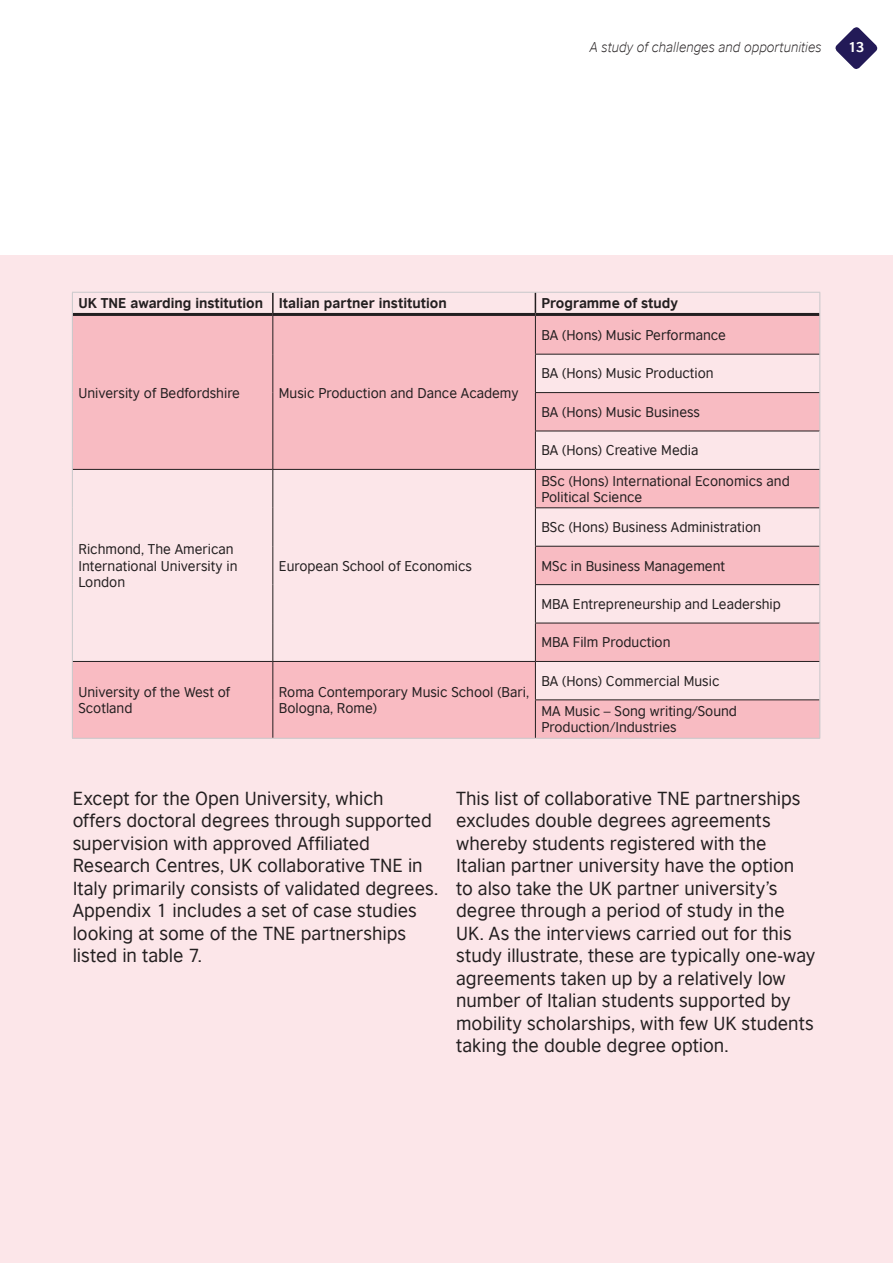
<style>
.page{position:relative;width:893px;height:1263px;background:#fff}
.page>*{position:absolute;margin:0;border:0;box-sizing:border-box;transform-origin:0 0}
.Paragraph_Style_1{font:18px/22.5px "British Council Sans";color:#231f20}
.Celll{font:13.5px/16.2px "British Council Sans";color:#231f20}
.Celll-2{font:700 13.5px "British Council Sans";color:#231f20}
.t1{font:italic 300 13.5px "British Council Sans";color:#231f20}
.t2{font:700 13.5px "British Council Sans";color:#fff}
</style>
<div class="page">
<svg style="left:835px;top:27px;width:43px;height:42px"></svg>
<div style="left:0;top:255px;width:893px;height:1008px;background:#fce6e9"></div>
<svg style="left:73px;top:316px;width:746px;height:153px;fill:#f8bbc2"></svg>
<svg style="left:73px;top:470px;width:746px;height:268px"></svg>
<hr style="left:272px;top:293px;width:2px;height:20px;background:#231f20">
<svg style="left:535px;top:293px;width:1px;height:20px"></svg>
<hr style="left:73px;top:313px;width:200px;height:3px;background:#231f20">
<hr style="left:273px;top:313px;width:262px;height:3px;background:#231f20">
<hr style="left:535px;top:313px;width:284px;height:3px;background:#231f20">
<hr style="left:72px;top:314px;width:1px;height:40px;background:#c7c8ca">
<hr style="left:72px;top:354px;width:1px;height:39px;background:#c7c8ca">
<hr style="left:72px;top:393px;width:1px;height:38px;background:#c7c8ca">
<hr style="left:72px;top:431px;width:1px;height:38px;background:#c7c8ca">
<hr style="left:272px;top:316px;width:1px;height:38px;background:#231f20">
<hr style="left:272px;top:354px;width:1px;height:39px;background:#231f20">
<hr style="left:272px;top:393px;width:1px;height:38px;background:#231f20">
<hr style="left:272px;top:431px;width:1px;height:38px;background:#231f20">
<hr style="left:535px;top:316px;width:1px;height:38px;background:#231f20">
<hr style="left:535px;top:354px;width:284px;height:1px;background:#231f20">
<hr style="left:535px;top:355px;width:1px;height:37px;background:#231f20">
<hr style="left:535px;top:392px;width:284px;height:1px;background:#231f20">
<hr style="left:535px;top:393px;width:1px;height:38px;background:#231f20">
<hr style="left:819px;top:314px;width:1px;height:40px;background:#c7c8ca">
<hr style="left:819px;top:354px;width:1px;height:39px;background:#c7c8ca">
<hr style="left:819px;top:393px;width:1px;height:38px;background:#c7c8ca">
<hr style="left:535px;top:431px;width:284px;height:1px;background:#231f20">
<hr style="left:535px;top:431px;width:1px;height:38px;background:#231f20">
<hr style="left:819px;top:431px;width:1px;height:38px;background:#c7c8ca">
<hr style="left:73px;top:469px;width:200px;height:1px;background:#231f20">
<hr style="left:273px;top:469px;width:262px;height:1px;background:#231f20">
<hr style="left:272px;top:470px;width:1px;height:38px;background:#231f20">
<hr style="left:272px;top:508px;width:1px;height:38px;background:#231f20">
<hr style="left:272px;top:546px;width:1px;height:39px;background:#231f20">
<hr style="left:272px;top:585px;width:1px;height:38px;background:#231f20">
<hr style="left:272px;top:623px;width:1px;height:38px;background:#231f20">
<hr style="left:72px;top:469px;width:1px;height:39px;background:#c7c8ca">
<hr style="left:72px;top:508px;width:1px;height:38px;background:#c7c8ca">
<hr style="left:72px;top:546px;width:1px;height:39px;background:#c7c8ca">
<hr style="left:72px;top:585px;width:1px;height:38px;background:#c7c8ca">
<hr style="left:72px;top:623px;width:1px;height:38px;background:#c7c8ca">
<hr style="left:535px;top:469px;width:284px;height:1px;background:#231f20">
<hr style="left:535px;top:470px;width:1px;height:37px;background:#231f20">
<hr style="left:535px;top:507px;width:284px;height:1px;background:#231f20">
<hr style="left:535px;top:508px;width:1px;height:38px;background:#231f20">
<hr style="left:535px;top:546px;width:284px;height:1px;background:#231f20">
<hr style="left:535px;top:547px;width:1px;height:37px;background:#231f20">
<hr style="left:535px;top:584px;width:284px;height:1px;background:#231f20">
<hr style="left:535px;top:585px;width:1px;height:38px;background:#231f20">
<hr style="left:819px;top:469px;width:1px;height:39px;background:#c7c8ca">
<hr style="left:819px;top:508px;width:1px;height:38px;background:#c7c8ca">
<hr style="left:819px;top:546px;width:1px;height:39px;background:#c7c8ca">
<hr style="left:819px;top:585px;width:1px;height:38px;background:#c7c8ca">
<hr style="left:535px;top:623px;width:284px;height:1px;background:#231f20">
<hr style="left:535px;top:623px;width:1px;height:38px;background:#231f20">
<hr style="left:819px;top:623px;width:1px;height:38px;background:#c7c8ca">
<hr style="left:73px;top:661px;width:200px;height:1px;background:#231f20">
<hr style="left:273px;top:661px;width:262px;height:1px;background:#231f20">
<hr style="left:272px;top:662px;width:1px;height:38px;background:#231f20">
<hr style="left:272px;top:700px;width:1px;height:38px;background:#231f20">
<hr style="left:72px;top:661px;width:1px;height:39px;background:#c7c8ca">
<hr style="left:72px;top:700px;width:1px;height:38px;background:#c7c8ca">
<hr style="left:72px;top:738px;width:201px;height:1px;background:#c7c8ca">
<hr style="left:273px;top:738px;width:262px;height:1px;background:#c7c8ca">
<hr style="left:535px;top:661px;width:284px;height:1px;background:#231f20">
<hr style="left:535px;top:662px;width:1px;height:37px;background:#231f20">
<hr style="left:535px;top:699px;width:284px;height:1px;background:#231f20">
<hr style="left:535px;top:700px;width:1px;height:38px;background:#231f20">
<hr style="left:819px;top:661px;width:1px;height:39px;background:#c7c8ca">
<hr style="left:819px;top:700px;width:1px;height:38px;background:#c7c8ca">
<hr style="left:535px;top:738px;width:285px;height:1px;background:#c7c8ca">
<hr style="left:72px;top:292px;width:201px;height:1px;background:#c7c8ca">
<svg style="left:72px;top:293px;width:1px;height:21px"></svg>
<hr style="left:273px;top:292px;width:262px;height:1px;background:#c7c8ca">
<hr style="left:535px;top:292px;width:285px;height:1px;background:#c7c8ca">
<svg style="left:819px;top:293px;width:1px;height:21px"></svg>
<p class="t1" style="left:590px;top:37px;width:233px">A study of challenges and opportunities</p>
<p class="t2" style="left:848px;top:35px;width:18px">13</p>
<p class="Celll-2" style="left:78px;top:291px;width:186px">UK TNE awarding institution</p>
<p class="Celll-2" style="left:279px;top:291px;width:169px">Italian partner institution</p>
<p class="Celll-2" style="left:541px;top:291px;width:138px">Programme of study</p>
<p class="Celll" style="left:78px;top:383px;width:163px">University of Bedfordshire</p>
<p class="Celll" style="left:279px;top:383px;width:241px">Music Production and Dance Academy</p>
<p class="Celll" style="left:78px;top:540px;width:161px">Richmond, The American<br>International University in<br>London</p>
<p class="Celll" style="left:279px;top:556px;width:195px">European School of Economics</p>
<p class="Celll" style="left:78px;top:683px;width:153px">University of the West of<br>Scotland</p>
<p class="Celll" style="left:279px;top:683px;width:252px">Roma Contemporary Music School (Bari,<br>Bologna, Rome)</p>
<p class="Celll" style="left:541px;top:326px;width:186px">BA (Hons) Music Performance</p>
<p class="Celll" style="left:541px;top:364px;width:174px">BA (Hons) Music Production</p>
<p class="Celll" style="left:541px;top:403px;width:160px">BA (Hons) Music Business</p>
<p class="Celll" style="left:541px;top:441px;width:159px">BA (Hons) Creative Media</p>
<p class="Celll" style="left:541px;top:471px;width:250px">BSc (Hons) International Economics and<br>Political Science</p>
<p class="Celll" style="left:541px;top:518px;width:221px">BSc (Hons) Business Administration</p>
<p class="Celll" style="left:541px;top:556px;width:185px">MSc in Business Management</p>
<p class="Celll" style="left:541px;top:595px;width:241px">MBA Entrepreneurship and Leadership</p>
<p class="Celll" style="left:541px;top:633px;width:131px">MBA Film Production</p>
<p class="Celll" style="left:541px;top:671px;width:179px">BA (Hons) Commercial Music</p>
<p class="Celll" style="left:541px;top:702px;width:197px">MA Music – Song writing/Sound<br>Production/Industries</p>
<p class="Paragraph_Style_1" style="left:73px;top:785px;width:367px">Except for the Open University, which<br>offers doctoral degrees through supported supervision with approved Affiliated Research Centres, UK collaborative TNE in Italy primarily consists of validated degrees.<br>Appendix 1 includes a set of case studies looking at some of the TNE partnerships listed in table 7.</p>
<p class="Paragraph_Style_1" style="left:456px;top:785px;width:361px">This list of collaborative TNE partnerships excludes double degrees agreements whereby students registered with the Italian partner university have the option<br>to also take the UK partner university’s degree through a period of study in the UK. As the interviews carried out for this study illustrate, these are typically one-way agreements taken up by a relatively low number of Italian students supported by mobility scholarships, with few UK students taking the double degree option.</p>
</div>
